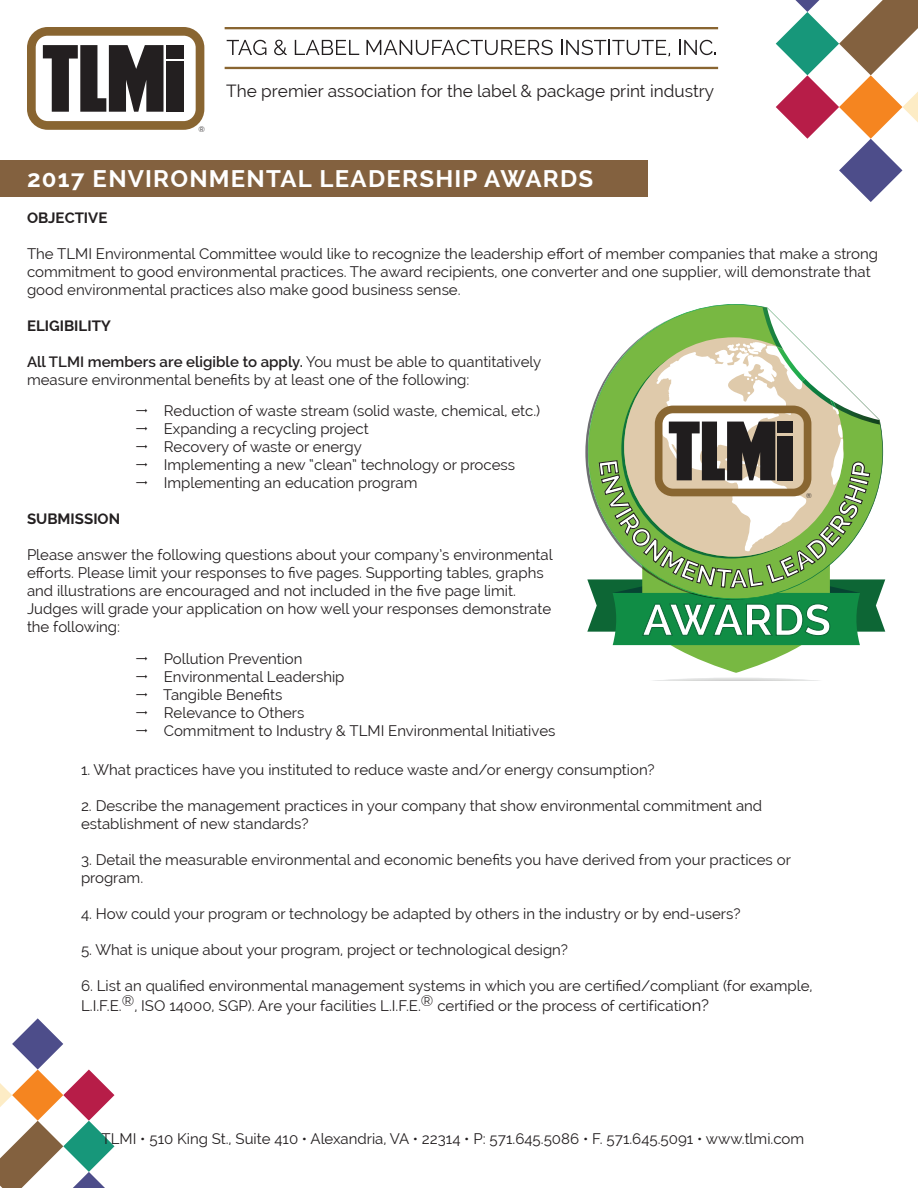
<style>
.page{position:relative;width:918px;height:1188px;background:#fff}
.page>*{position:absolute;margin:0;border:0;box-sizing:border-box;transform-origin:0 0}
.t1{font:700 24px "Raleway";letter-spacing:.05em;color:#fff}
.t2{font:17.25px "Raleway";color:#231f20}
.t3{font:15px/18px "Raleway";color:#231f20}
.t4{font:700 15px "Raleway";color:#231f20}
.t5{font:7.8px "Raleway";color:#231f20}
.t6{font:6.9px "Raleway";color:#201d1e}
.s1{font-weight:600}
.s2{font-size:16.5px}
</style>
<div class="page">
<svg style="left:0;top:1018px;width:114px;height:170px"></svg>
<svg style="left:27px;top:27px;width:177px;height:103px"></svg>
<div style="left:0;top:160px;width:648px;height:37px;background:#83613f"></div>
<svg style="left:653px;top:678px;width:166px;height:3px"></svg>
<svg style="left:642px;top:645px;width:188px;height:28px"></svg>
<hr style="left:225px;top:27px;width:493px;height:2px;background:#896531">
<hr style="left:225px;top:67px;width:493px;height:2px;background:#896531">
<svg style="left:227px;top:40px;width:39px;height:15px"></svg>
<svg style="left:274px;top:40px;width:13px;height:15px"></svg>
<svg style="left:295px;top:40px;width:64px;height:15px"></svg>
<svg style="left:366px;top:40px;width:187px;height:15px"></svg>
<svg style="left:561px;top:40px;width:109px;height:16px"></svg>
<svg style="left:679px;top:40px;width:37px;height:15px"></svg>
<svg style="left:776px;top:0;width:142px;height:202px"></svg>
<svg style="left:585px;top:307px;width:300px;height:338px"></svg>
<p class="t5" style="left:198px;top:125px;width:8px">®</p>
<p class="t2" style="left:226px;top:81px;width:490px">The premier association for the label &amp; package print industry</p>
<p class="t1" style="left:27px;top:165px;width:568px">2017 ENVIRONMENTAL LEADERSHIP AWARDS</p>
<p class="t4" style="left:27px;top:209px;width:82px">OBJECTIVE</p>
<p class="t3" style="left:27px;top:244px;width:853px">The TLMI Environmental Committee would like to recognize the leadership effort of member companies that make a strong commitment to good environmental practices. The award recipients, one converter and one supplier, will demonstrate that good environmental practices also make good business sense.</p>
<p class="t4" style="left:27px;top:317px;width:85px">ELIGIBILITY</p>
<p class="t3" style="left:27px;top:352px;width:516px"><span class="s1">All TLMI members are eligible to apply.</span> You must be able to quantitatively measure environmental benefits by at least one of the following:</p>
<p class="t3" style="left:164px;top:402px;width:378px">Reduction of waste stream (solid waste, chemical, etc.)</p>
<p class="t3" style="left:164px;top:420px;width:206px">Expanding a recycling project</p>
<p class="t3" style="left:164px;top:438px;width:200px">Recovery of waste or energy</p>
<p class="t3" style="left:164px;top:456px;width:353px">Implementing a new “clean” technology or process</p>
<p class="t3" style="left:164px;top:474px;width:255px">Implementing an education program</p>
<p class="t4" style="left:27px;top:510px;width:95px">SUBMISSION</p>
<p class="t3" style="left:27px;top:546px;width:527px">Please answer the following questions about your company’s environmental efforts. Please limit your responses to five pages. Supporting tables, graphs and illustrations are encouraged and not included in the five page limit.<br>Judges will grade your application on how well your responses demonstrate the following:</p>
<p class="t3" style="left:164px;top:649px;width:140px">Pollution Prevention</p>
<p class="t3" style="left:164px;top:667px;width:182px">Environmental Leadership</p>
<p class="t3" style="left:163px;top:685px;width:121px">Tangible Benefits</p>
<p class="t3" style="left:164px;top:703px;width:142px">Relevance to Others</p>
<p class="t3" style="left:164px;top:721px;width:393px">Commitment to Industry &amp; TLMI Environmental Initiatives</p>
<p class="t3" style="left:81px;top:761px;width:575px">1. What practices have you instituted to reduce waste and/or energy consumption?</p>
<p class="t3" style="left:81px;top:797px;width:683px">2. Describe the management practices in your company that show environmental commitment and establishment of new standards?</p>
<p class="t3" style="left:81px;top:851px;width:711px">3. Detail the measurable environmental and economic benefits you have derived from your practices or program.</p>
<p class="t3" style="left:81px;top:905px;width:661px">4. How could your program or technology be adapted by others in the industry or by end-users?</p>
<p class="t3" style="left:81px;top:941px;width:489px">5. What is unique about your program, project or technological design?</p>
<p class="t3" style="left:81px;top:976px;width:733px;line-height:19.8px">6. List an qualified environmental management systems in which you are certified/compliant (for example,<br>L.I.F.E.®, ISO 14000, SGP). Are your facilities L.I.F.E.® certified or the process of certificati<span class="s2">on?</span></p>
<p class="t6" style="left:806px;top:492px;width:7px">®</p>
<p class="t3" style="left:102px;top:1129px;width:704px">TLMI • 510 King St., Suite 410 • Alexandria, VA • 22314 • P: 571.645.5086 • F. 571.645.5091 • www.tlmi.com</p>
</div>
